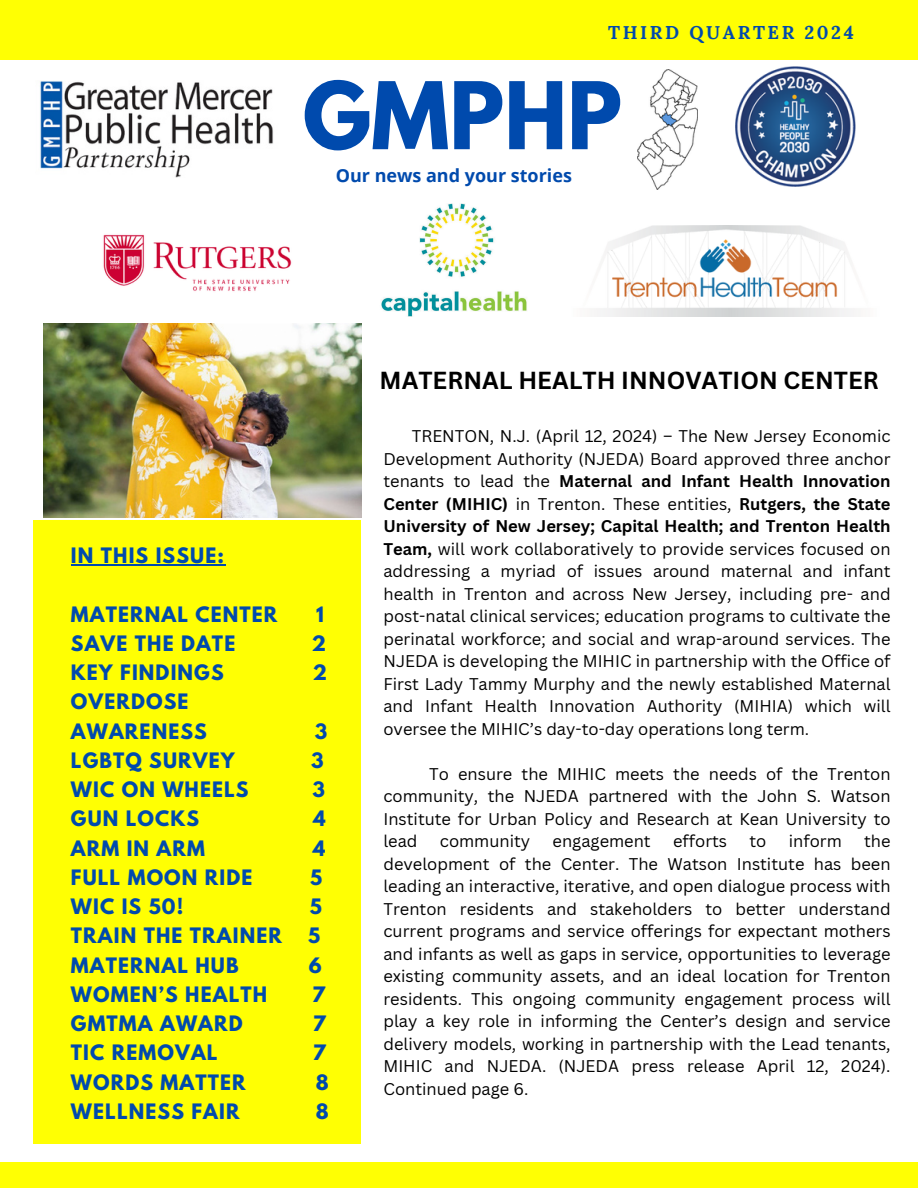
<style>
.page{position:relative;width:918px;height:1188px;background:#fff}
.page>*{position:absolute;margin:0;border:0;box-sizing:border-box;transform-origin:0 0}
.t1{font:700 82.5px "League Spartan";color:#004aad}
.t2{font:700 24px "Canva Sans";color:#000}
.t3{font:700 18.9px/29.2px "League Spartan";letter-spacing:.06em;color:#004aad}
.t4{font:700 18.45px "Lora";letter-spacing:.14em;color:#004aad}
.t5{font:700 18px "Open Sans";color:#004aad}
.t6{font:16.5px/22.5px "Canva Sans";color:#000;text-align:justify}
.s1{font-weight:700}
</style>
<div class="page">
<div style="left:0;top:0;width:918px;height:60px;background:#ffff03"></div>
<div style="left:34px;top:520px;width:327px;height:623px;background:#ffff03"></div>
<img style="left:40px;top:81px;width:233px;height:96px">
<img style="left:637px;top:69px;width:61px;height:121px">
<img style="left:735px;top:67px;width:121px;height:120px">
<img style="left:43px;top:324px;width:318px;height:193px">
<img style="left:381px;top:204px;width:146px;height:112px">
<img style="left:596px;top:225px;width:259px;height:91px">
<img style="left:103px;top:234px;width:189px;height:58px">
<hr style="left:71px;top:564px;width:154px;height:1px;background:#004aad">
<div style="left:0;top:1163px;width:918px;height:25px;background:#ffff03"></div>
<p class="t4" style="left:608px;top:20px;width:247px">THIRD QUARTER 2024</p>
<p class="t1" style="left:303px;top:75px;width:321px">GMPHP</p>
<p class="t5" style="left:336px;top:162px;width:238px">Our news and your stories</p>
<h2 class="t3" style="left:71px;top:543px;width:155px">IN THIS ISSUE:</h2>
<p class="t3" style="left:71px;top:602px;width:208px">MATERNAL CENTER</p>
<p class="t3" style="left:316px;top:602px;width:9px">1</p>
<p class="t3" style="left:71px;top:631px;width:166px">SAVE THE DATE</p>
<p class="t3" style="left:312px;top:631px;width:16px">2</p>
<p class="t3" style="left:71px;top:660px;width:154px">KEY FINDINGS</p>
<p class="t3" style="left:313px;top:660px;width:16px">2</p>
<p class="t3" style="left:71px;top:690px;width:137px">OVERDOSE<br>AWARENESS</p>
<p class="t3" style="left:315px;top:719px;width:14px">3</p>
<p class="t3" style="left:71px;top:748px;width:165px">LGBTQ SURVEY</p>
<p class="t3" style="left:311px;top:748px;width:14px">3</p>
<p class="t3" style="left:71px;top:777px;width:179px">WIC ON WHEELS</p>
<p class="t3" style="left:313px;top:777px;width:14px">3</p>
<p class="t3" style="left:71px;top:807px;width:130px">GUN LOCKS</p>
<p class="t3" style="left:313px;top:807px;width:14px">4</p>
<p class="t3" style="left:71px;top:836px;width:136px">ARM IN ARM</p>
<p class="t3" style="left:313px;top:836px;width:14px">4</p>
<p class="t3" style="left:71px;top:865px;width:183px">FULL MOON RIDE</p>
<p class="t3" style="left:310px;top:865px;width:14px">5</p>
<p class="t3" style="left:71px;top:894px;width:114px">WIC IS 50!</p>
<p class="t3" style="left:310px;top:894px;width:14px">5</p>
<p class="t3" style="left:71px;top:924px;width:213px">TRAIN THE TRAINER</p>
<p class="t3" style="left:308px;top:924px;width:14px">5</p>
<p class="t3" style="left:71px;top:953px;width:169px">MATERNAL HUB</p>
<p class="t3" style="left:309px;top:953px;width:14px">6</p>
<p class="t3" style="left:71px;top:982px;width:198px">WOMEN’S HEALTH</p>
<p class="t3" style="left:312px;top:982px;width:14px">7</p>
<p class="t3" style="left:71px;top:1011px;width:173px">GMTMA AWARD</p>
<p class="t3" style="left:313px;top:1011px;width:14px">7</p>
<p class="t3" style="left:71px;top:1041px;width:148px">TIC REMOVAL</p>
<p class="t3" style="left:313px;top:1041px;width:14px">7</p>
<p class="t3" style="left:71px;top:1070px;width:176px">WORDS MATTER</p>
<p class="t3" style="left:316px;top:1070px;width:14px">8</p>
<p class="t3" style="left:71px;top:1099px;width:170px">WELLNESS FAIR</p>
<p class="t3" style="left:316px;top:1099px;width:14px">8</p>
<p class="t2" style="left:380px;top:363px;width:501px">MATERNAL HEALTH INNOVATION CENTER</p>
<p class="t6" style="left:383px;top:424px;width:509px;text-indent:28px">TRENTON, N.J. (April 12, 2024) – The New Jersey Economic Development Authority (NJEDA) Board approved three anchor tenants to lead the <span class="s1">Maternal and Infant Health Innovation Center (MIHIC)</span> in Trenton. These entities, <span class="s1">Rutgers, the State University of New Jersey; Capital Health; and Trenton Health Team,</span> will work collaboratively to provide services focused on addressing a myriad of issues around maternal and infant health in Trenton and across New Jersey, including pre- and post-natal clinical services; education programs to cultivate the perinatal workforce; and social and wrap-around services. The NJEDA is developing the MIHIC in partnership with the Office of First Lady Tammy Murphy and the newly established Maternal and Infant Health Innovation Authority (MIHIA) which will oversee the MIHIC’s day-to-day operations long term.</p>
<p class="t6" style="left:383px;top:762px;width:509px;text-indent:46px">To ensure the MIHIC meets the needs of the Trenton community, the NJEDA partnered with the John S. Watson Institute for Urban Policy and Research at Kean University to lead</p>
<p class="t6" style="left:440px;top:829px;width:92px">community</p>
<p class="t6" style="left:553px;top:829px;width:100px">engagement</p>
<p class="t6" style="left:673px;top:829px;width:56px">efforts</p>
<p class="t6" style="left:749px;top:829px;width:18px">to</p>
<p class="t6" style="left:789px;top:829px;width:55px">inform</p>
<p class="t6" style="left:383px;top:829px;width:509px;text-indent:481px">the development of the Center. The Watson Institute has been leading an interactive, iterative, and open dialogue process with Trenton residents and stakeholders to better understand current programs and service offerings for expectant mothers and infants as well as gaps in service, opportunities to leverage existing community assets, and an ideal location for Trenton residents. This ongoing community engagement process will play a key role in informing the Center’s design and service delivery models, working in partnership with the Lead tenants, MIHIC and NJEDA. (NJEDA press release April 12, 2024).<br>Continued page 6.</p>
</div>
